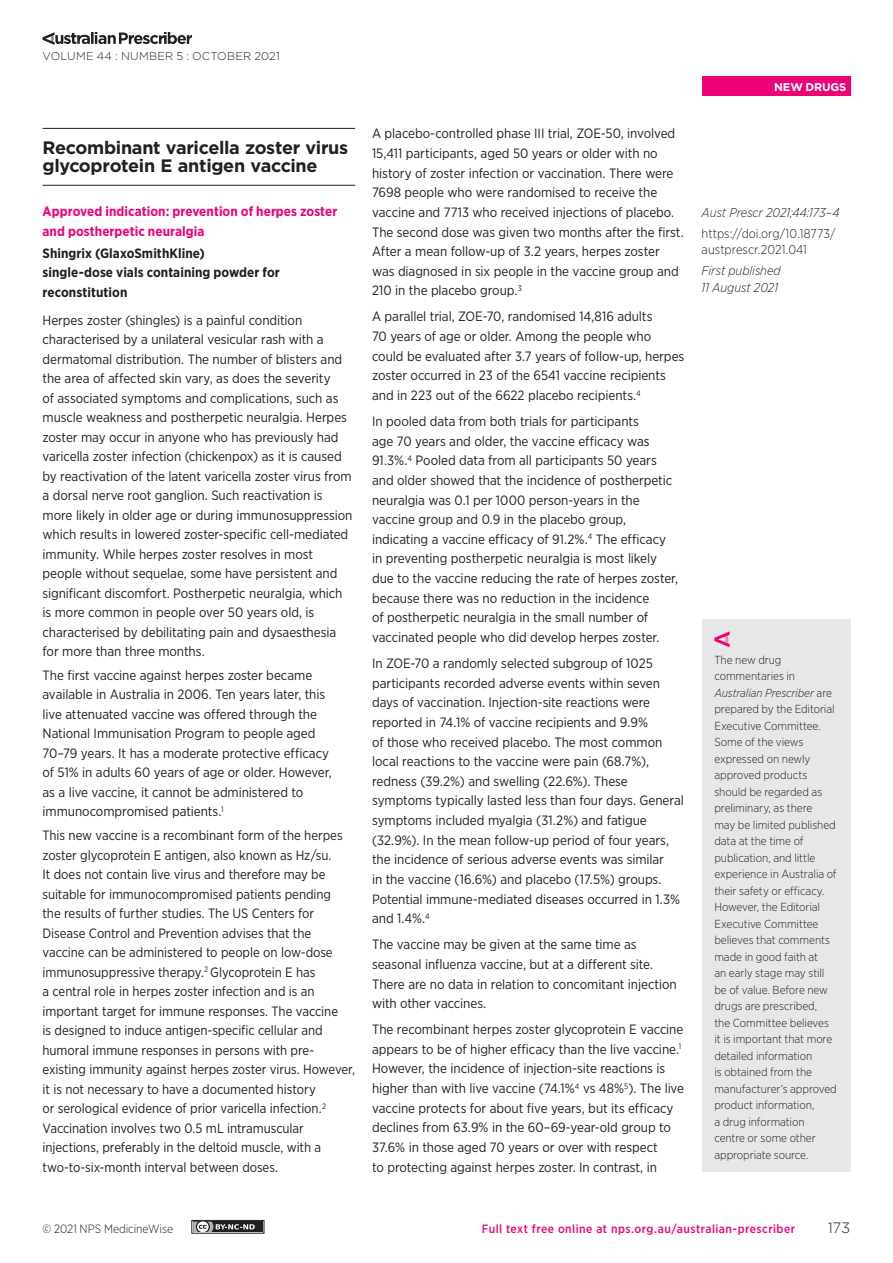
<style>
.page{position:relative;width:893px;height:1263px;background:#fff}
.page>*{position:absolute;margin:0;border:0;box-sizing:border-box;transform-origin:0 0}
.New_Drug_Name{font:700 18px/18px "Gotham";letter-spacing:-.02em;color:#231f20}
.t1{font:300 15px "Gotham";color:#231f20}
.Body_Text{font:13.5px/19.6px "Gotham Narrow";letter-spacing:-.005em;color:#231f20}
.New_Drug_Details{font:700 13.5px/19.5px "Gotham Narrow";letter-spacing:.005em;color:#231f20}
.New_Drug_Indication{font:700 13.5px/19.5px "Gotham Narrow";letter-spacing:.005em;color:#ed0277}
.DOI_Citation{font:300 12.75px/16.5px "Gotham Narrow";color:#231f20}
.First_Published_Date{font:italic 300 12.75px/16.5px "Gotham Narrow";color:#231f20}
.Citation{font:italic 300 12.75px "Gotham Narrow";letter-spacing:-.005em;color:#231f20}
.t2{font:500 12px "Gotham Narrow";letter-spacing:.035em;color:#ed0277}
.t3{font:300 12px "Gotham Narrow";letter-spacing:-.005em;color:#231f20}
.New_Drugs_Intro{font:300 11.7px/16.5px "Gotham Narrow";letter-spacing:-.005em;color:#231f20}
.t4{font:300 11.25px "Gotham";letter-spacing:.02em;color:#231f20}
.t5{font:700 11.25px "Gotham";letter-spacing:-.015em;color:#fff}
.s1{font-style:italic}
</style>
<div class="page">
<div style="left:702px;top:77px;width:148px;height:19px;background:#ed0277"></div>
<svg style="left:43px;top:32px;width:149px;height:13px"></svg>
<div style="left:191px;top:1220px;width:73px;height:13px;border:1px solid #231f20"></div>
<div style="left:193px;top:1222px;width:70px;height:10px;background:#231f20"></div>
<svg style="left:193px;top:1222px;width:62px;height:10px"></svg>
<hr style="left:43px;top:128px;width:312px;height:1px;background:#231f20">
<hr style="left:43px;top:185px;width:312px;height:1px;background:#231f20">
<div style="left:702px;top:619px;width:148px;height:552px;background:#e6e7e9"></div>
<svg style="left:714px;top:631px;width:15px;height:16px"></svg>
<p class="t4" style="left:43px;top:48px;width:239px">VOLUME 44 : NUMBER 5 : OCTOBER 2021</p>
<p class="New_Drug_Name" style="left:43px;top:139px;width:307px">Recombinant varicella zoster virus glycoprotein E antigen vaccine</p>
<p class="New_Drug_Indication" style="left:43px;top:202px;width:296px">Approved indication: prevention of herpes zoster and postherpetic neuralgia</p>
<p class="New_Drug_Details" style="left:43px;top:243px;width:164px">Shingrix (GlaxoSmithKline)</p>
<p class="New_Drug_Details" style="left:43px;top:262px;width:239px">single-dose vials containing powder for reconstitution</p>
<p class="Body_Text" style="left:43px;top:310px;width:311px">Herpes zoster (shingles) is a painful condition characterised by a unilateral vesicular rash with a dermatomal distribution. The number of blisters and the area of affected skin vary, as does the severity<br>of associated symptoms and complications, such as muscle weakness and postherpetic neuralgia. Herpes zoster may occur in anyone who has previously had varicella zoster infection (chickenpox) as it is caused by reactivation of the latent varicella zoster virus from a dorsal nerve root ganglion. Such reactivation is more likely in older age or during immunosuppression which results in lowered zoster-specific cell-mediated immunity. While herpes zoster resolves in most people without sequelae, some have persistent and significant discomfort. Postherpetic neuralgia, which is more common in people over 50 years old, is characterised by debilitating pain and dysaesthesia for more than three months.</p>
<p class="Body_Text" style="left:43px;top:665px;width:291px">The first vaccine against herpes zoster became available in Australia in 2006. Ten years later, this live attenuated vaccine was offered through the National Immunisation Program to people aged 70–79 years. It has a moderate protective efficacy of 51% in adults 60 years of age or older. However, as a live vaccine, it cannot be administered to immunocompromised patients.<sup>1</sup></p>
<p class="Body_Text" style="left:43px;top:825px;width:314px">This new vaccine is a recombinant form of the herpes zoster glycoprotein E antigen, also known as Hz/su.<br>It does not contain live virus and therefore may be suitable for immunocompromised patients pending<br>the results of further studies. The US Centers for Disease Control and Prevention advises that the vaccine can be administered to people on low-dose immunosuppressive therapy.<sup>2</sup> Glycoprotein E has<br>a central role in herpes zoster infection and is an important target for immune responses. The vaccine<br>is designed to induce antigen-specific cellular and humoral immune responses in persons with pre&shy;existing immunity against herpes zoster virus. However, it is not necessary to have a documented history<br>or serological evidence of prior varicella infection.<sup>2<br></sup>Vaccination involves two 0.5 mL intramuscular injections, preferably in the deltoid muscle, with a two‑to-six-month interval between doses.</p>
<p class="Body_Text" style="left:372px;top:124px;width:313px">A placebo-controlled phase III trial, ZOE-50, involved 15,411 participants, aged 50 years or older with no history of zoster infection or vaccination. There were 7698 people who were randomised to receive the vaccine and 7713 who received injections of placebo.<br>The second dose was given two months after the first.<br>After a mean follow-up of 3.2 years, herpes zoster was diagnosed in six people in the vaccine group and 210 in the placebo group.<sup>3</sup></p>
<p class="Body_Text" style="left:372px;top:307px;width:314px">A parallel trial, ZOE-70, randomised 14,816 adults<br>70 years of age or older. Among the people who could be evaluated after 3.7 years of follow-up, herpes zoster occurred in 23 of the 6541 vaccine recipients and in 223 out of the 6622 placebo recipients.<sup>4</sup></p>
<p class="Body_Text" style="left:372px;top:411px;width:308px">In pooled data from both trials for participants<br>age 70 years and older, the vaccine efficacy was 91.3%.<sup>4</sup> Pooled data from all participants 50 years and older showed that the incidence of postherpetic neuralgia was 0.1 per 1000 person-years in the vaccine group and 0.9 in the placebo group, indicating a vaccine efficacy of 91.2%.<sup>4</sup> The efficacy in preventing postherpetic neuralgia is most likely due to the vaccine reducing the rate of herpes zoster, because there was no reduction in the incidence<br>of postherpetic neuralgia in the small number of vaccinated people who did develop herpes zoster.</p>
<p class="Body_Text" style="left:372px;top:653px;width:313px">In ZOE-70 a randomly selected subgroup of 1025 participants recorded adverse events within seven days of vaccination. Injection-site reactions were reported in 74.1% of vaccine recipients and 9.9%<br>of those who received placebo. The most common local reactions to the vaccine were pain (68.7%), redness (39.2%) and swelling (22.6%). These symptoms typically lasted less than four days. General symptoms included myalgia (31.2%) and fatigue (32.9%). In the mean follow-up period of four years, the incidence of serious adverse events was similar<br>in the vaccine (16.6%) and placebo (17.5%) groups.<br>Potential immune-mediated diseases occurred in 1.3% and 1.4%.<sup>4</sup></p>
<p class="Body_Text" style="left:372px;top:934px;width:306px">The vaccine may be given at the same time as seasonal influenza vaccine, but at a different site.<br>There are no data in relation to concomitant injection with other vaccines.</p>
<p class="Body_Text" style="left:372px;top:1019px;width:313px">The recombinant herpes zoster glycoprotein E vaccine appears to be of higher efficacy than the live vaccine.<sup>1<br></sup>However, the incidence of injection-site reactions is higher than with live vaccine (74.1%<sup>4</sup> vs 48%<sup>5</sup>). The live vaccine protects for about five years, but its efficacy declines from 63.9% in the 60–69-year-old group to 37.6% in those aged 70 years or over with respect<br>to protecting against herpes zoster. In contrast, in</p>
<p class="t5" style="left:774px;top:79px;width:74px">NEW DRUGS</p>
<p class="Citation" style="left:702px;top:205px;width:139px">Aust Prescr 2021;44:173–4</p>
<p class="DOI_Citation" style="left:702px;top:225px;width:135px">https://doi.org/10.18773/ austprescr.2021.041</p>
<p class="First_Published_Date" style="left:702px;top:262px;width:81px">First published<br>11 August 2021</p>
<p class="New_Drugs_Intro" style="left:714px;top:651px;width:124px">The new drug commentaries in<br><span class="s1">Australian Prescriber</span> are prepared by the Editorial<br>Executive Committee.<br>Some of the views expressed on newly approved products should be regarded as preliminary, as there<br>may be limited published data at the time of publication, and little experience in Australia of their safety or efficacy.<br>However, the Editorial<br>Executive Committee believes that comments made in good faith at<br>an early stage may still be of value. Before new drugs are prescribed,<br>the Committee believes it is important that more detailed information<br>is obtained from the manufacturer’s approved product information,<br>a drug information centre or some other appropriate source.</p>
<p class="t3" style="left:43px;top:1222px;width:132px">© 2021 NPS MedicineWise</p>
<p class="t2" style="left:482px;top:1221px;width:315px">Full text free online at nps.org.au/australian-prescriber</p>
<p class="t1" style="left:828px;top:1218px;width:24px">173</p>
</div>
